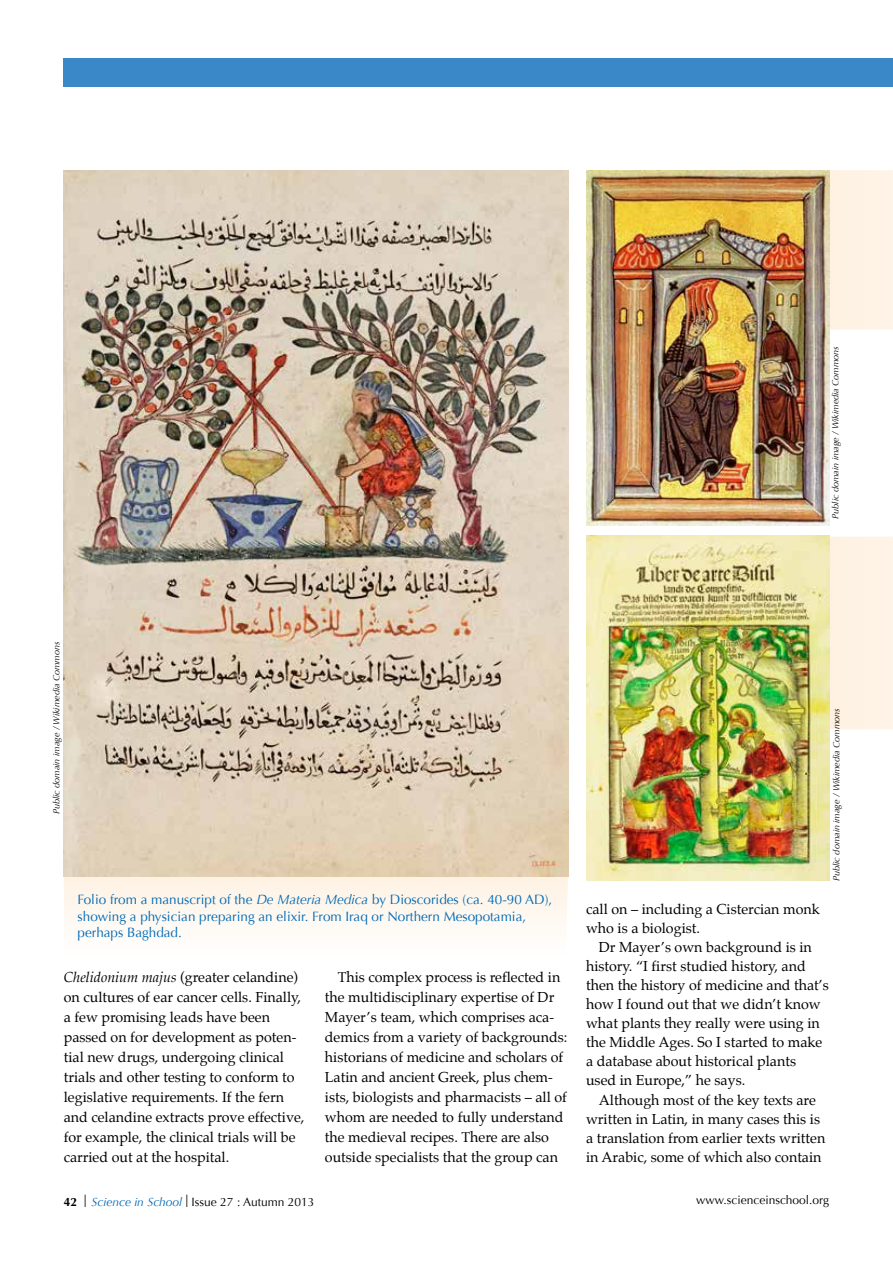
<style>
.page{position:relative;width:893px;height:1263px;background:#fff}
.page>*{position:absolute;margin:0;border:0;box-sizing:border-box;transform-origin:0 0}
.t1{font:14.25px/20px "Palatino";color:#000}
.t2{font:13.5px/16.5px "Optima";color:#0069b4}
.t3{font:12px "Optima";color:#000}
.t4{font:italic 9px "Optima";color:#000}
.s1{font-style:italic}
.s2{font-weight:700}
.s3{font-family:"Helvetica Neue LT Pro";font-weight:100;font-size:17.25px}
.s4{font-style:italic;color:#0069b4}
</style>
<div class="page">
<div style="left:64px;top:58px;width:829px;height:28px;background:#3b88c8"></div>
<div style="left:829px;top:536px;width:64px;height:193px;background:#fef2e4"></div>
<div style="left:64px;top:877px;width:504px;height:49px;background:#fef6ec"></div>
<div style="left:829px;top:170px;width:64px;height:160px;background:#fef2e4"></div>
<img style="left:64px;top:170px;width:504px;height:707px">
<img style="left:586px;top:536px;width:243px;height:345px">
<img style="left:586px;top:170px;width:243px;height:356px">
<p class="t4" style="left:830px;top:519px;width:174px;rotate:-90deg">Public domain image / Wikimedia Commons</p>
<p class="t4" style="left:51px;top:814px;width:174px;rotate:-90deg">Public domain image / Wikimedia Commons</p>
<p class="t2" style="left:78px;top:892px;width:476px">Folio from a manuscript of the <span class="s1">De Materia Medica</span> by Dioscorides (ca. 40-90 AD), showing a physician preparing an elixir. From Iraq or Northern Mesopotamia, perhaps Baghdad.</p>
<p class="t1" style="left:64px;top:967px;width:242px"><span class="s1">Chelidonium majus</span> (greater celandine) on cultures of ear cancer cells. Finally, a few promising leads have been passed on for development as poten&shy;tial new drugs, undergoing clinical trials and other testing to conform to legislative requirements. If the fern and celandine extracts prove effective, for example, the clinical trials will be carried out at the hospital.</p>
<p class="t1" style="left:325px;top:967px;width:244px;text-indent:13px">This complex process is reflected in the multidisciplinary expertise of Dr Mayer’s team, which comprises aca&shy;demics from a variety of backgrounds: historians of medicine and scholars of Latin and ancient Greek, plus chem&shy;ists, biologists and pharmacists – all of whom are needed to fully understand the medieval recipes. There are also outside specialists that the group can</p>
<p class="t4" style="left:831px;top:881px;width:174px;rotate:-90deg">Public domain image / Wikimedia Commons</p>
<p class="t1" style="left:586px;top:899px;width:235px;line-height:19px">call on – including a Cistercian monk who is a biologist.</p>
<p class="t1" style="left:586px;top:938px;width:244px;line-height:19px;text-indent:13px">Dr Mayer’s own background is in history. “I first studied history, and then the history of medicine and that’s how I found out that we didn’t know what plants they really were using in the Middle Ages. So I started to make a database about historical plants used in Europe,” he says.</p>
<p class="t1" style="left:586px;top:1090px;width:241px;line-height:19px;text-align:center">Although most of the key texts are written in Latin, in many cases this is a translation from earlier texts written in Arabic, some of which also contain</p>
<p class="t3" style="left:64px;top:1194px;width:252px"><span class="s2">42</span> <span class="s3">I</span> <span class="s4">Science in School</span> <span class="s3">I</span> Issue 27 : Autumn 2013</p>
<p class="t3" style="left:696px;top:1192px;width:134px">www.scienceinschool.org</p>
</div>
